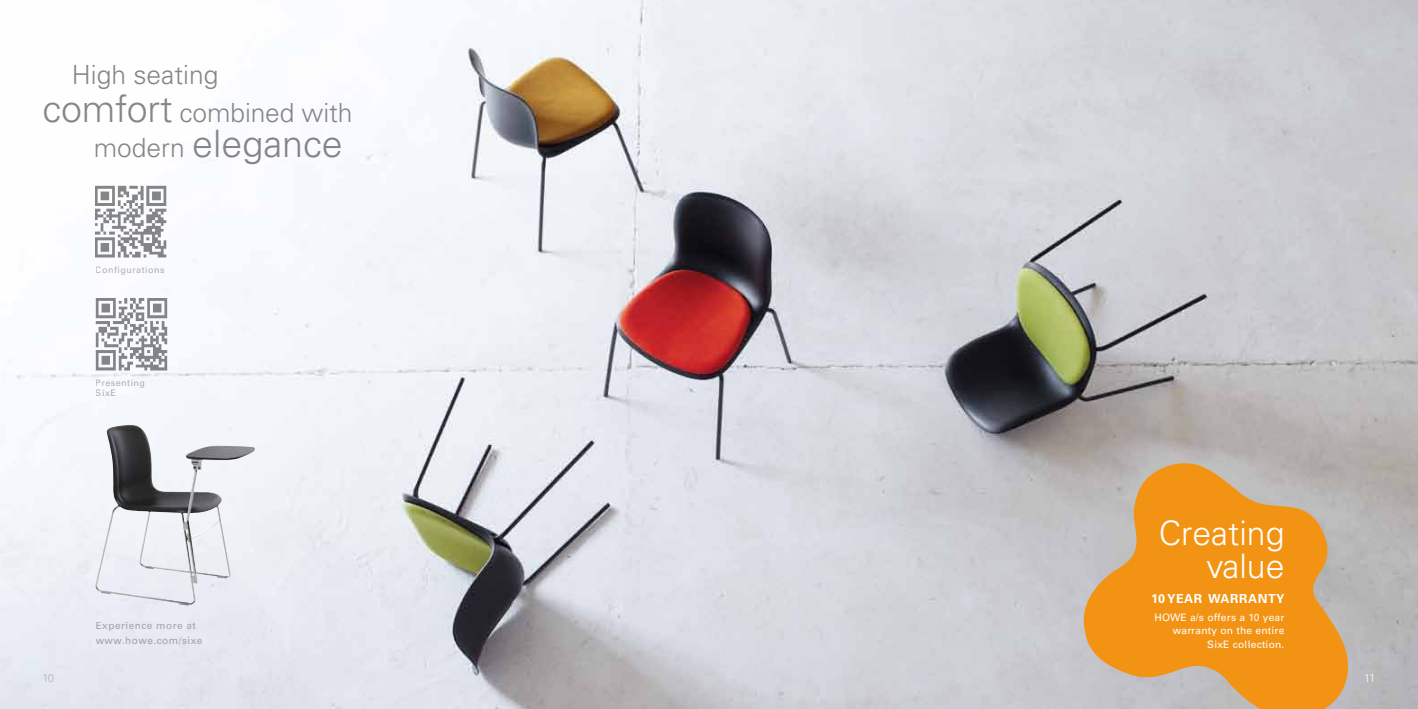
<style>
.page{position:relative;width:1418px;height:709px;background:#fff}
.page>*{position:absolute;margin:0;border:0;box-sizing:border-box;transform-origin:0 0}
.t1{font:300 37.62px "Univers";color:#878787}
.t2{font:300 33.75px/32.5px "Univers";color:#fff;text-align:right}
.t3{font:300 26.38px/38.5px "Univers";letter-spacing:-.005em;color:#878787}
.t4{font:700 12.5px "Univers";letter-spacing:.05em;color:#fff}
.t5{font:300 11.25px "Univers";color:#b3b2b2}
.t6{font:300 11.25px "Univers";color:#fff}
.t7{font:10.25px/13.1px "Univers";letter-spacing:.02em;color:#fff;text-align:right}
.t8{font:10px/15px "Univers";letter-spacing:.05em;color:#b3b2b2}
.t9{font:9px/10px "Univers";letter-spacing:.05em;color:#b3b2b2}
.s1{font-size:37.62px}
.s2{font-size:26.38px}
</style>
<div class="page">
<img style="left:0;top:0;width:1417px;height:709px">
<svg style="left:1082px;top:463px;width:268px;height:246px;background:#e0a04c"></svg>
<img style="left:96px;top:186px;width:71px;height:72px">
<img style="left:96px;top:298px;width:71px;height:72px">
<img style="left:95px;top:425px;width:160px;height:180px">
<h3 class="t3" style="left:43px;top:55px;width:311px;text-indent:29px">High seating <span class="s1">comfort</span> combined with</h3>
<h1 class="t1" style="left:94px;top:121px;width:250px"><span class="s2">modern</span> elegance</h1>
<p class="t9" style="left:96px;top:265px;width:70px">Configurations</p>
<p class="t9" style="left:96px;top:378px;width:51px">Presenting<br>SixE</p>
<p class="t8" style="left:96px;top:618px;width:108px">Experience more at www.howe.com/sixe</p>
<h2 class="t2" style="left:1158px;top:517px;width:127px">Creating value</h2>
<p class="t4" style="left:1151px;top:591px;width:135px">10 YEAR WARRANTY</p>
<p class="t7" style="left:1154px;top:611px;width:131px">HOWE a/s offers a 10 year warranty on the entire<br>SixE collection.</p>
<p class="t5" style="left:43px;top:671px;width:13px">10</p>
<p class="t6" style="left:1364px;top:671px;width:13px">11</p>
</div>
